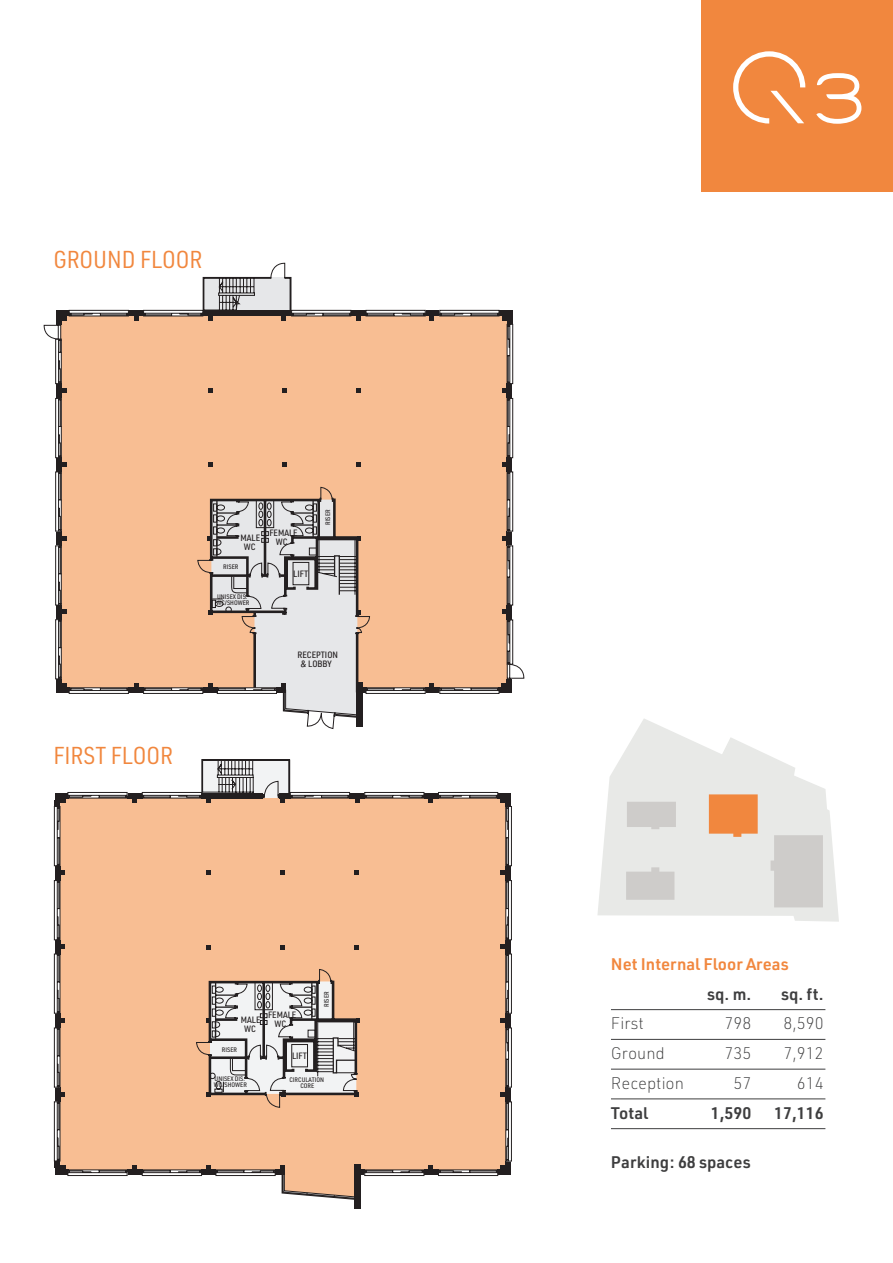
<style>
.page{position:relative;width:893px;height:1263px;background:#fff}
.page>*{position:absolute;margin:0;border:0;box-sizing:border-box;transform-origin:0 0}
.t1{font:24px "URWDIN Semi Cond";color:#f1873e}
.t2{font:600 16.5px "URWDIN";color:#3e3e3f}
.t3{font:200 16.5px "URWDIN";color:#3e3e3f}
.t4{font:600 16.5px "URWDIN";color:#f1873e}
.t5{font:500 9px/9px "URWDIN Semi Cond";color:#231f20;text-align:center}
.t6{font:500 6.45px/6.4px "URWDIN Semi Cond";color:#231f20}
</style>
<div class="page">
<div style="left:702px;top:0;width:191px;height:191px;background:#f1873e"></div>
<svg style="left:733px;top:51px;width:72px;height:73px"></svg>
<svg style="left:816px;top:73px;width:45px;height:51px"></svg>
<hr style="left:611px;top:1009px;width:214px;height:1px;background:#3e3e3f">
<hr style="left:611px;top:1039px;width:214px;height:1px;background:#3e3e3f">
<hr style="left:611px;top:1069px;width:214px;height:1px;background:#3e3e3f">
<hr style="left:611px;top:1099px;width:214px;height:1px;background:#3e3e3f">
<hr style="left:611px;top:1128px;width:214px;height:1px;background:#3e3e3f">
<svg style="left:597px;top:719px;width:242px;height:203px;fill:#e8e9e7"></svg>
<svg style="left:626px;top:867px;width:48px;height:33px;background:#d1cfcd"></svg>
<svg style="left:627px;top:802px;width:49px;height:27px"></svg>
<svg style="left:709px;top:794px;width:49px;height:43px;background:#f08e4b"></svg>
<div style="left:771px;top:835px;width:52px;height:72px;background:#ceccca"></div>
<svg style="left:43px;top:262px;width:482px;height:417px"></svg>
<svg style="left:55px;top:310px;width:458px;height:419px;background:#e8be9f"></svg>
<div style="left:355px;top:1164px;width:6px;height:45px;background:#231f20"></div>
<svg style="left:54px;top:759px;width:458px;height:441px"></svg>
<h1 class="t1" style="left:53px;top:243px;width:151px">GROUND FLOOR</h1>
<h1 class="t1" style="left:53px;top:740px;width:121px">FIRST FLOOR</h1>
<h3 class="t5" style="left:241px;top:532px;width:21px">MALE<br>WC</h3>
<p class="t6" style="left:223px;top:564px;width:17px">RISER</p>
<p class="t6" style="left:216px;top:593px;width:35px">UNISEX DIS.<br>WC/SHOWER</p>
<h3 class="t5" style="left:269px;top:528px;width:30px">FEMALE<br>WC</h3>
<h3 class="t5" style="left:293px;top:569px;width:16px">LIFT</h3>
<p class="t6" style="left:324px;top:525px;width:17px;rotate:-90deg">RISER</p>
<h3 class="t5" style="left:297px;top:650px;width:42px">RECEPTION &amp; LOBBY</h3>
<h3 class="t5" style="left:241px;top:1015px;width:21px">MALE<br>WC</h3>
<p class="t6" style="left:222px;top:1046px;width:17px">RISER</p>
<h3 class="t5" style="left:268px;top:1010px;width:30px">FEMALE<br>WC</h3>
<h3 class="t5" style="left:292px;top:1051px;width:16px">LIFT</h3>
<p class="t6" style="left:323px;top:1007px;width:17px;rotate:-90deg">RISER</p>
<p class="t6" style="left:214px;top:1075px;width:35px">UNISEX DIS.<br>WC/SHOWER</p>
<p class="t6" style="left:289px;top:1076px;width:36px;text-align:center">CIRCULATION<br>CORE</p>
<h2 class="t4" style="left:611px;top:953px;width:179px">Net Internal Floor Areas</h2>
<h2 class="t2" style="left:707px;top:982px;width:46px">sq. m.</h2>
<h2 class="t2" style="left:781px;top:982px;width:44px">sq. ft.</h2>
<h2 class="t3" style="left:611px;top:1013px;width:35px">First</h2>
<h2 class="t3" style="left:725px;top:1013px;width:28px">798</h2>
<h2 class="t3" style="left:783px;top:1013px;width:42px">8,590</h2>
<h2 class="t3" style="left:611px;top:1042px;width:55px">Ground</h2>
<h2 class="t3" style="left:725px;top:1042px;width:28px">735</h2>
<h2 class="t3" style="left:783px;top:1042px;width:42px">7,912</h2>
<h2 class="t3" style="left:611px;top:1072px;width:75px">Reception</h2>
<h2 class="t3" style="left:733px;top:1072px;width:19px">57</h2>
<h2 class="t3" style="left:797px;top:1072px;width:28px">614</h2>
<h2 class="t2" style="left:611px;top:1101px;width:39px">Total</h2>
<h2 class="t2" style="left:711px;top:1101px;width:42px">1,590</h2>
<h2 class="t2" style="left:774px;top:1101px;width:51px">17,116</h2>
<h2 class="t2" style="left:611px;top:1150px;width:141px">Parking: 68 spaces</h2>
</div>
